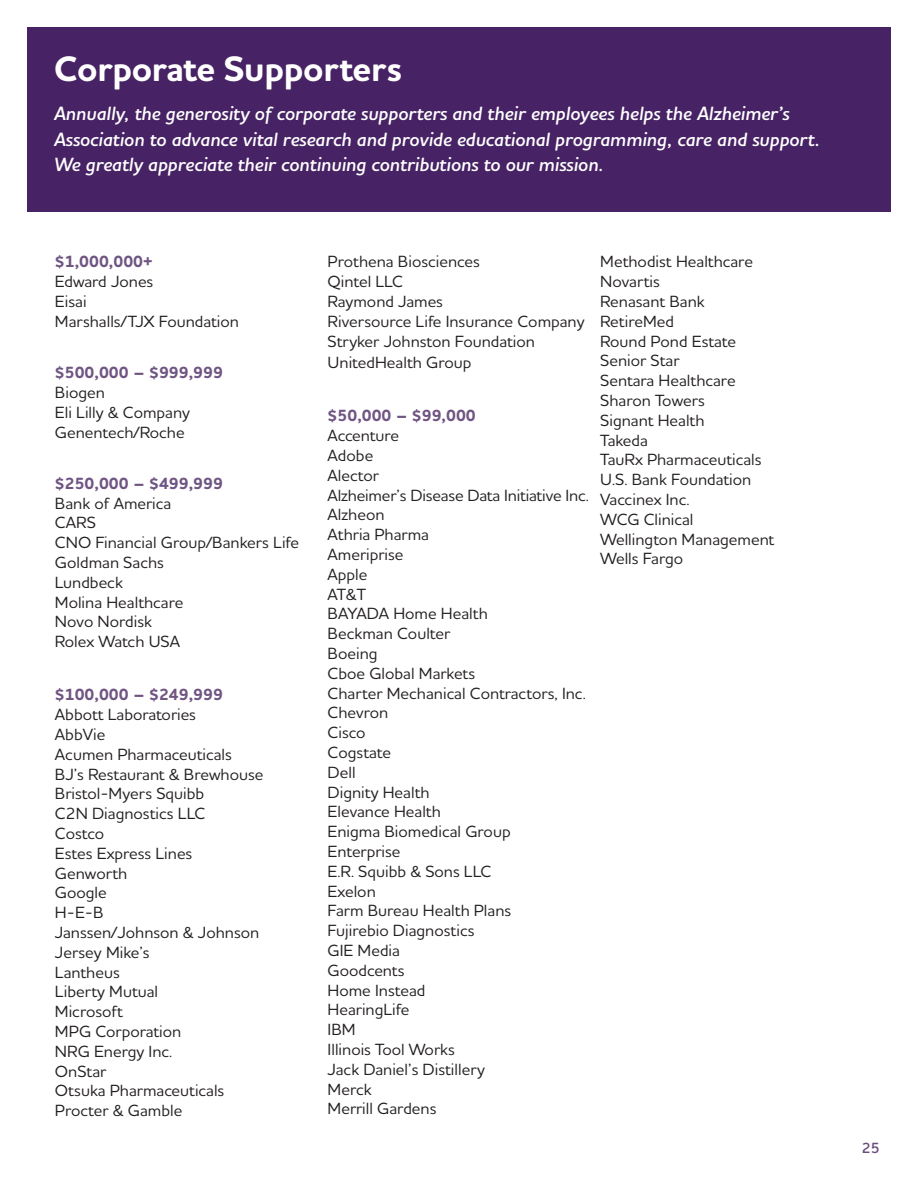
<style>
.page{position:relative;width:918px;height:1188px;background:#fff}
.page>*{position:absolute;margin:0;border:0;box-sizing:border-box;transform-origin:0 0}
.t1{font:700 36px "Houschka Alt Pro";letter-spacing:-.01em;color:#fff}
.t2{font:italic 600 19.5px/25.5px "Houschka Alt Pro";letter-spacing:-.005em;color:#fff}
.t3{font:500 16.5px/19.8px "Houschka Alt Pro";color:#231f20}
.t4{font:700 16.5px "Houschka Alt Pro";color:#705583}
.t5{font:600 15px "Houschka Alt Pro";color:#694d7d}
</style>
<div class="page">
<div style="left:27px;top:27px;width:864px;height:185px;background:#472264"></div>
<h1 class="t1" style="left:54px;top:46px;width:350px">Corporate Supporters</h1>
<p class="t2" style="left:54px;top:101px;width:767px">Annually, the generosity of corporate supporters and their employees helps the Alzheimer’s<br>Association to advance vital research and provide educational programming, care and support.<br>We greatly appreciate their continuing contributions to our mission.</p>
<p class="t4" style="left:55px;top:251px;width:99px">$1,000,000+</p>
<p class="t3" style="left:55px;top:271px;width:186px">Edward Jones<br>Eisai<br>Marshalls/TJX Foundation</p>
<p class="t4" style="left:55px;top:362px;width:169px">$500,000 – $999,999</p>
<p class="t3" style="left:55px;top:382px;width:137px">Biogen<br>Eli Lilly &amp; Company<br>Genentech/Roche</p>
<p class="t4" style="left:55px;top:473px;width:169px">$250,000 – $499,999</p>
<p class="t3" style="left:55px;top:493px;width:246px">Bank of America<br>CARS<br>CNO Financial Group/Bankers Life<br>Goldman Sachs<br>Lundbeck<br>Molina Healthcare<br>Novo Nordisk<br>Rolex Watch USA</p>
<p class="t4" style="left:55px;top:684px;width:169px">$100,000 – $249,999</p>
<p class="t3" style="left:55px;top:704px;width:210px">Abbott Laboratories<br>AbbVie<br>Acumen Pharmaceuticals<br>BJ’s Restaurant &amp; Brewhouse<br>Bristol-Myers Squibb<br>C2N Diagnostics LLC<br>Costco<br>Estes Express Lines<br>Genworth<br>Google<br>H-E-B<br>Janssen/Johnson &amp; Johnson<br>Jersey Mike’s<br>Lantheus<br>Liberty Mutual<br>Microsoft<br>MPG Corporation<br>NRG Energy Inc.<br>OnStar<br>Otsuka Pharmaceuticals<br>Procter &amp; Gamble</p>
<p class="t3" style="left:328px;top:251px;width:259px">Prothena Biosciences<br>Qintel LLC<br>Raymond James<br>Riversource Life Insurance Company<br>Stryker Johnston Foundation</p>
<p class="t3" style="left:328px;top:352px;width:145px">UnitedHealth Group</p>
<p class="t4" style="left:328px;top:405px;width:150px">$50,000 – $99,000</p>
<p class="t3" style="left:328px;top:425px;width:263px">Accenture<br>Adobe<br>Alector<br>Alzheimer’s Disease Data Initiative Inc.<br>Alzheon<br>Athria Pharma<br>Ameriprise<br>Apple<br>AT&amp;T<br>BAYADA Home Health<br>Beckman Coulter<br>Boeing<br>Cboe Global Markets<br>Charter Mechanical Contractors, Inc.<br>Chevron<br>Cisco<br>Cogstate<br>Dell<br>Dignity Health<br>Elevance Health<br>Enigma Biomedical Group<br>Enterprise<br>E.R. Squibb &amp; Sons LLC<br>Exelon<br>Farm Bureau Health Plans<br>Fujirebio Diagnostics<br>GIE Media<br>Goodcents<br>Home Instead<br>HearingLife<br>IBM<br>Illinois Tool Works<br>Jack Daniel’s Distillery<br>Merck<br>Merrill Gardens</p>
<p class="t3" style="left:600px;top:251px;width:176px">Methodist Healthcare<br>Novartis<br>Renasant Bank<br>RetireMed<br>Round Pond Estate<br>Senior Star<br>Sentara Healthcare<br>Sharon Towers<br>Signant Health<br>Takeda<br>TauRx Pharmaceuticals<br>U.S. Bank Foundation<br>Vaccinex Inc.<br>WCG Clinical<br>Wellington Management<br>Wells Fargo</p>
<p class="t5" style="left:862px;top:1138px;width:19px">25</p>
</div>
